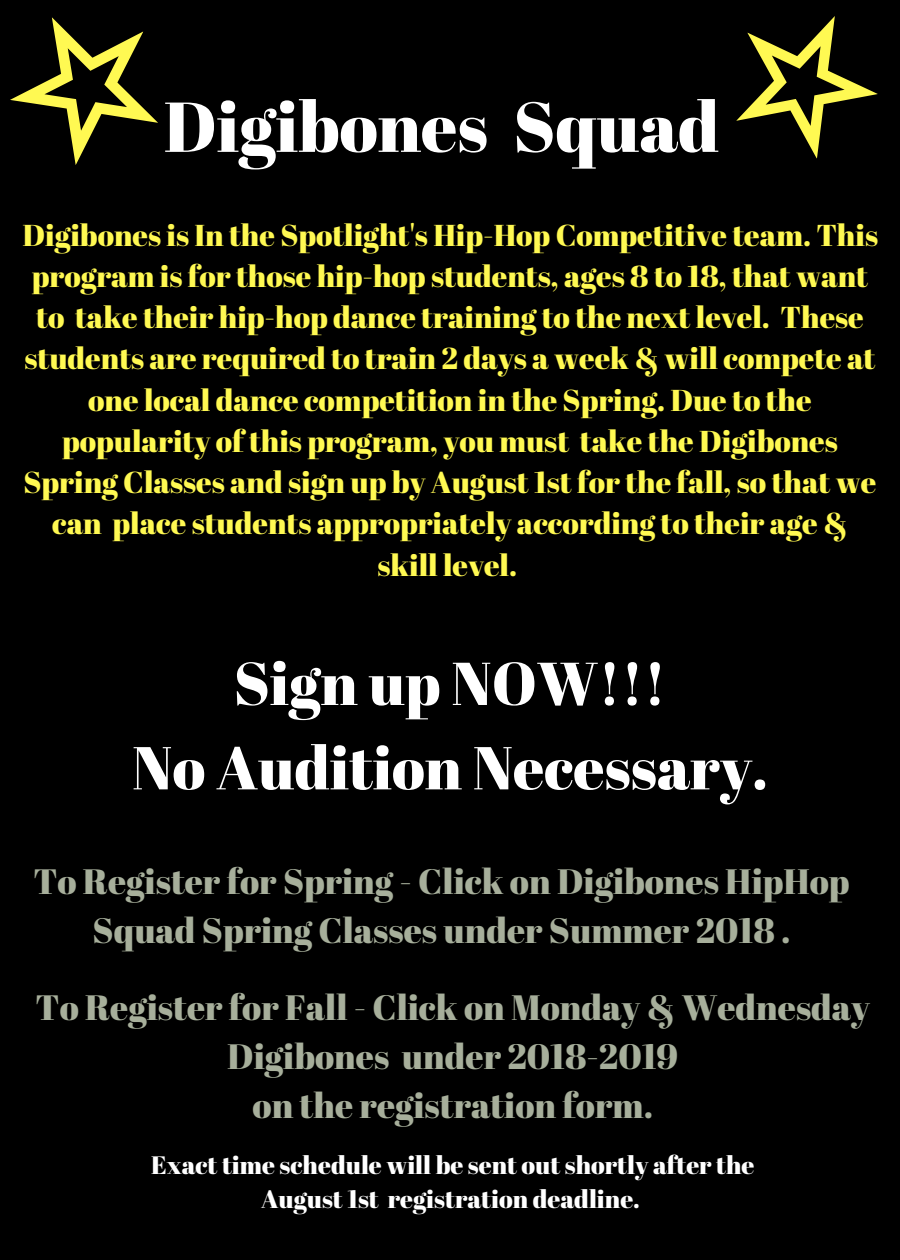
<style>
.page{position:relative;width:900px;height:1260px;background:#000}
.page>*{position:absolute;margin:0;border:0;box-sizing:border-box;transform-origin:0 0}
.t1{font:70.5px "Abril Fatface";color:#fff}
.t2{font:60.5px/84.5px "Abril Fatface";color:#fff;text-align:center}
.t3{font:35.25px/48.8px "Abril Fatface";color:#a7af9b;text-align:center}
.t4{font:30.25px/41.2px "Abril Fatface";color:#fff952;text-align:center}
.t5{font:25.25px/33.8px "Abril Fatface";color:#fff;text-align:center}
</style>
<div class="page">
<svg style="left:10px;top:17px;width:148px;height:148px"></svg>
<svg style="left:736px;top:16px;width:142px;height:143px"></svg>
<h1 class="t1" style="left:164px;top:77px;width:557px">Digibones Squad</h1>
<p class="t4" style="left:22px;top:213px;width:857px">Digibones is In the Spotlight's Hip-Hop Competitive team. This program is for those hip-hop students, ages 8 to 18, that want to take their hip-hop dance training to the next level. These students are required to train 2 days a week &amp; will compete at one local dance competition in the Spring. Due to the popularity of this program, you must take the Digibones Spring Classes and sign up by August 1st for the fall, so that we can place students appropriately according to their age &amp; skill level.</p>
<h2 class="t2" style="left:132px;top:640px;width:637px">Sign up NOW!!!<br>No Audition Necessary.</h2>
<p class="t3" style="left:34px;top:856px;width:818px">To Register for Spring - Click on Digibones HipHop<br>Squad Spring Classes under Summer 2018 .</p>
<p class="t3" style="left:36px;top:982px;width:836px">To Register for Fall - Click on Monday &amp; Wednesday<br>Digibones under 2018-2019<br>on the registration form.</p>
<p class="t5" style="left:151px;top:1147px;width:605px">Exact time schedule will be sent out shortly after the<br>August 1st registration deadline.</p>
</div>
